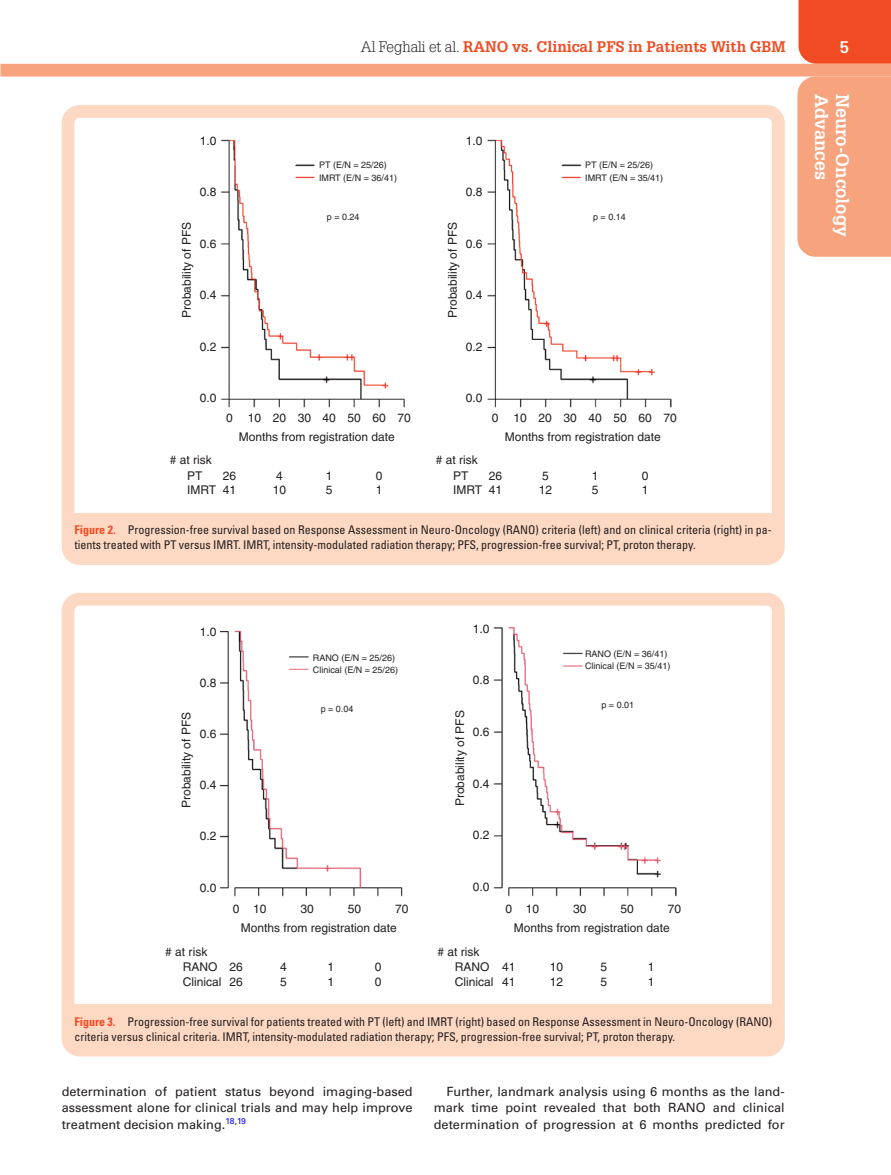
<style>
.page{position:relative;width:891px;height:1175px;background:#fff}
.page>*{position:absolute;margin:0;border:0;box-sizing:border-box;transform-origin:0 0}
.t1{font:700 18px "Glypha LT Std";color:#fff}
.t2{font:700 16.5px "Glypha LT Std";color:#fff}
.t3{font:700 15px "Glypha LT Std";color:#f04b22}
.t4{font:12.75px/16.5px "Univers LT Std";color:#231f20;text-align:justify}
.t5{font:condensed 12px/15px "Univers LT Std";color:#231f20}
.t6{font:12px/14.4px "Helvetica";color:#231f20}
.t7{font:9px/12.3px "Helvetica";color:#231f20}
.s1{font-weight:300;color:#231f20}
.s2{font-weight:700;color:#f04b22}
</style>
<div class="page">
<div style="left:799px;top:0;width:92px;height:64px;background:#f04b22"></div>
<div style="left:1px;top:64px;width:890px;height:12px;background:#f7a37d"></div>
<div style="left:797px;top:76px;width:94px;height:181px;background:#f7a37d"></div>
<div style="left:65px;top:513px;width:716px;height:43px;background:#fdd8c3"></div>
<img style="left:221px;top:140px;width:451px;height:267px">
<div style="left:62px;top:105px;width:723px;height:460px;border:13px solid #fdd8c3;border-radius:12px"></div>
<div style="left:65px;top:1004px;width:716px;height:44px;background:#fdd8c3"></div>
<img style="left:220px;top:627px;width:456px;height:269px">
<div style="left:62px;top:593px;width:723px;height:463px;border:13px solid #fdd8c3;border-radius:12px"></div>
<p class="t3" style="left:361px;top:37px;width:426px"><span class="s1">Al Feghali et al.</span> RANO vs. Clinical PFS in Patients With GBM</p>
<h2 class="t2" style="left:840px;top:37px;width:11px">5</h2>
<h1 class="t1" style="left:833px;top:94px;width:88px;rotate:90deg">Advances</h1>
<h1 class="t1" style="left:854px;top:94px;width:145px;rotate:90deg">Neuro-Oncology</h1>
<p class="t6" style="left:466px;top:133px;width:18px">1.0</p>
<p class="t6" style="left:200px;top:133px;width:18px">1.0</p>
<p class="t7" style="left:319px;top:159px;width:80px">PT (E/N = 25/26)<br>IMRT (E/N = 36/41)</p>
<p class="t7" style="left:327px;top:210px;width:34px">p = 0.24</p>
<p class="t7" style="left:585px;top:159px;width:80px">PT (E/N = 25/26)<br>IMRT (E/N = 35/41)</p>
<p class="t7" style="left:593px;top:210px;width:34px">p = 0.14</p>
<p class="t6" style="left:200px;top:185px;width:18px">0.8</p>
<p class="t6" style="left:466px;top:185px;width:18px">0.8</p>
<p class="t6" style="left:179px;top:318px;width:98px;rotate:-90deg">Probability of PFS</p>
<p class="t6" style="left:445px;top:318px;width:98px;rotate:-90deg">Probability of PFS</p>
<p class="t6" style="left:200px;top:236px;width:18px">0.6</p>
<p class="t6" style="left:466px;top:236px;width:18px">0.6</p>
<p class="t6" style="left:200px;top:288px;width:18px">0.4</p>
<p class="t6" style="left:466px;top:288px;width:18px">0.4</p>
<p class="t6" style="left:200px;top:339px;width:18px">0.2</p>
<p class="t6" style="left:200px;top:391px;width:18px">0.0</p>
<p class="t6" style="left:466px;top:339px;width:18px">0.2</p>
<p class="t6" style="left:466px;top:391px;width:18px">0.0</p>
<p class="t6" style="left:239px;top:408px;width:158px;line-height:19px;text-indent:-13px">0 10 20<br>Months from registration date</p>
<p class="t6" style="left:298px;top:410px;width:115px">30 40 50 60 70</p>
<p class="t6" style="left:505px;top:408px;width:158px;line-height:19px;text-indent:-13px">0 10 20<br>Months from registration date</p>
<p class="t6" style="left:453px;top:452px;width:30px;line-height:14.9px;text-indent:-17px"># at risk<br>PT<br>IMRT</p>
<p class="t6" style="left:563px;top:410px;width:115px">30 40 50 60 70</p>
<p class="t6" style="left:187px;top:452px;width:30px;line-height:14.9px;text-indent:-17px"># at risk<br>PT<br>IMRT</p>
<p class="t6" style="left:223px;top:468px;width:15px">26<br>41</p>
<p class="t6" style="left:273px;top:468px;width:15px">4<br>10</p>
<p class="t6" style="left:326px;top:468px;width:8px">1<br>5</p>
<p class="t6" style="left:376px;top:468px;width:8px">0<br>1</p>
<p class="t6" style="left:489px;top:468px;width:15px">26<br>41</p>
<p class="t6" style="left:539px;top:468px;width:15px">5<br>12</p>
<p class="t6" style="left:592px;top:468px;width:8px">1<br>5</p>
<p class="t6" style="left:642px;top:468px;width:8px">0<br>1</p>
<p class="t5" style="left:74px;top:522px;width:699px"><span class="s2">Figure 2.</span> Progression-free survival based on Response Assessment in Neuro-Oncology (RANO) criteria (left) and on clinical criteria (right) in pa&shy;tients treated with PT versus IMRT. IMRT, intensity-modulated radiation therapy; PFS, progression-free survival; PT, proton therapy.</p>
<p class="t6" style="left:200px;top:624px;width:18px">1.0</p>
<p class="t6" style="left:473px;top:621px;width:18px">1.0</p>
<p class="t7" style="left:313px;top:651px;width:87px">RANO (E/N = 25/26)<br>Clinical (E/N = 25/26)</p>
<p class="t7" style="left:321px;top:702px;width:34px">p = 0.04</p>
<p class="t6" style="left:473px;top:673px;width:18px">0.8</p>
<p class="t6" style="left:200px;top:675px;width:18px">0.8</p>
<p class="t6" style="left:179px;top:808px;width:98px;rotate:-90deg">Probability of PFS</p>
<p class="t6" style="left:453px;top:806px;width:98px;rotate:-90deg">Probability of PFS</p>
<p class="t6" style="left:473px;top:724px;width:18px">0.6</p>
<p class="t6" style="left:200px;top:726px;width:18px">0.6</p>
<p class="t6" style="left:473px;top:776px;width:18px">0.4</p>
<p class="t6" style="left:200px;top:778px;width:18px">0.4</p>
<p class="t6" style="left:200px;top:829px;width:18px">0.2</p>
<p class="t6" style="left:200px;top:880px;width:18px">0.0</p>
<p class="t6" style="left:473px;top:828px;width:18px">0.2</p>
<p class="t6" style="left:473px;top:879px;width:18px">0.0</p>
<p class="t7" style="left:585px;top:647px;width:87px">RANO (E/N = 36/41)<br>Clinical (E/N = 35/41)</p>
<p class="t7" style="left:601px;top:698px;width:34px">p = 0.01</p>
<p class="t6" style="left:183px;top:944px;width:40px;line-height:14.9px;text-indent:-17px"># at risk<br>RANO<br>Clinical</p>
<p class="t6" style="left:300px;top:901px;width:15px">30</p>
<p class="t6" style="left:348px;top:901px;width:15px">50</p>
<p class="t6" style="left:395px;top:901px;width:15px">70</p>
<p class="t6" style="left:514px;top:899px;width:158px;line-height:19px;text-indent:-8px">0 10<br>Months from registration date</p>
<p class="t6" style="left:455px;top:944px;width:40px;line-height:14.9px;text-indent:-17px"># at risk<br>RANO<br>Clinical</p>
<p class="t6" style="left:573px;top:901px;width:15px">30</p>
<p class="t6" style="left:621px;top:901px;width:15px">50</p>
<p class="t6" style="left:668px;top:901px;width:15px">70</p>
<p class="t6" style="left:241px;top:899px;width:158px;line-height:19px;text-indent:-8px">0 10<br>Months from registration date</p>
<p class="t6" style="left:229px;top:959px;width:15px">26<br>26</p>
<p class="t6" style="left:280px;top:959px;width:8px">4<br>5</p>
<p class="t6" style="left:327px;top:959px;width:8px">1<br>1</p>
<p class="t6" style="left:375px;top:959px;width:8px">0<br>0</p>
<p class="t6" style="left:502px;top:959px;width:15px">41<br>41</p>
<p class="t6" style="left:550px;top:959px;width:15px">10<br>12</p>
<p class="t6" style="left:601px;top:959px;width:8px">5<br>5</p>
<p class="t6" style="left:648px;top:959px;width:8px">1<br>1</p>
<p class="t5" style="left:74px;top:1013px;width:699px"><span class="s2">Figure 3.</span> Progression-free survival for patients treated with PT (left) and IMRT (right) based on Response Assessment in Neuro-Oncology (RANO) criteria versus clinical criteria. IMRT, intensity-modulated radiation therapy; PFS, progression-free survival; PT, proton therapy.</p>
<p class="t4" style="left:62px;top:1083px;width:352px">determination of patient status beyond imaging-based assessment alone for clinical trials and may help improve treatment decision making.<sup>18</sup><sup>,</sup><sup>19</sup></p>
<p class="t4" style="left:434px;top:1083px;width:353px;text-indent:13px">Further, landmark analysis using 6 months as the land&shy;mark time point revealed that both RANO and clinical determination of progression at 6 months predicted for</p>
</div>
